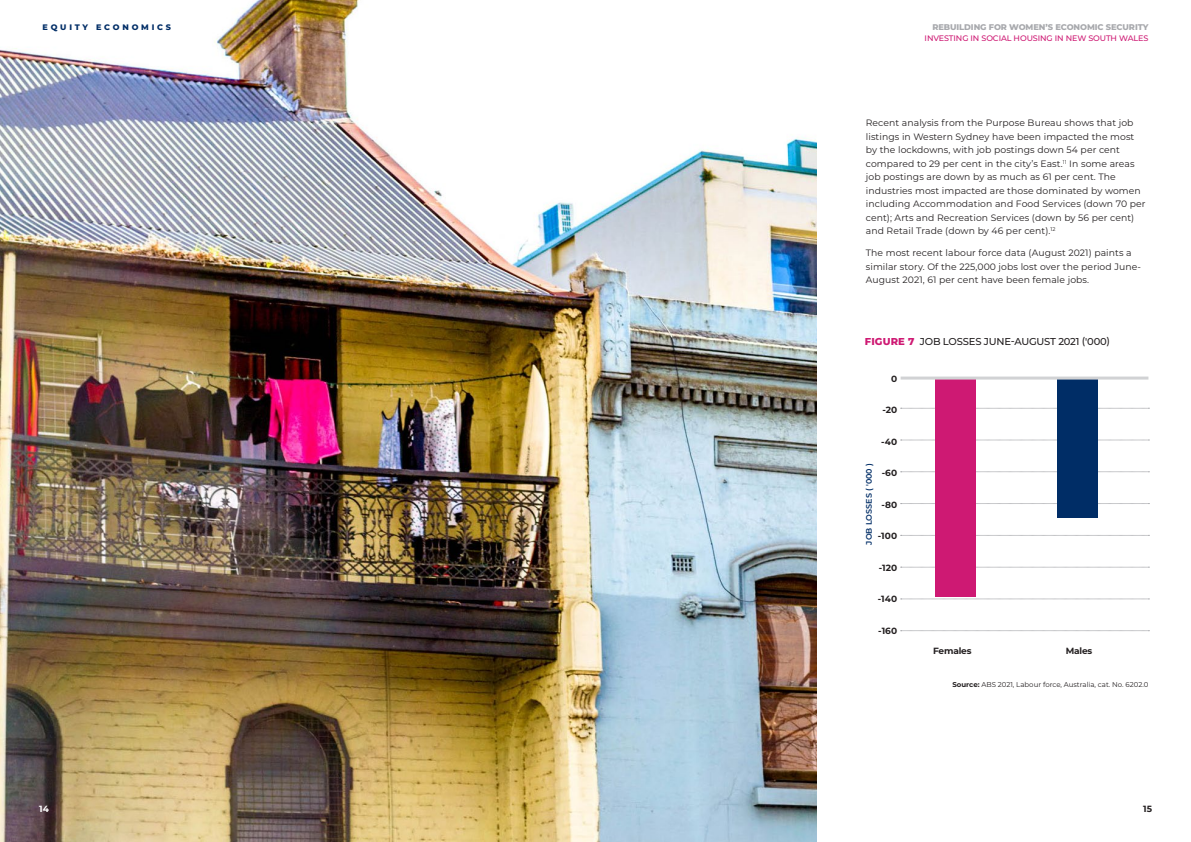
<style>
.page{position:relative;width:1191px;height:842px;background:#fff}
.page>*{position:absolute;margin:0;border:0;box-sizing:border-box;transform-origin:0 0}
.t1{font:500 10px "Montserrat";letter-spacing:-.02em;color:#231f20}
.t2{font:9.2px/13.5px "Montserrat";letter-spacing:.01em;color:#231f20}
.t3{font:700 9px "Montserrat";letter-spacing:.01em;color:#231f20}
.t4{font:700 9px "Montserrat";letter-spacing:-.02em;color:#231f20}
.t5{font:700 9px "Montserrat";color:#fff}
.t6{font:800 8.2px "Montserrat";letter-spacing:-.01em;color:#a8a9ad}
.t7{font:500 8px "Montserrat";letter-spacing:-.01em;color:#ce1973}
.t8{font:800 8px "Montserrat";letter-spacing:.35em;color:#002d66}
.t9{font:600 8px "Montserrat";color:#002d66}
.t10{font:7px "Montserrat";color:#231f20}
.s1{font-weight:800;color:#ce1973}
.s2{font-weight:700}
</style>
<div class="page">
<img style="left:0;top:0;width:816px;height:842px">
<svg style="left:900px;top:408px;width:249px;height:1px"></svg>
<svg style="left:900px;top:471px;width:249px;height:1px"></svg>
<svg style="left:900px;top:535px;width:249px;height:1px"></svg>
<svg style="left:900px;top:599px;width:249px;height:1px"></svg>
<svg style="left:900px;top:440px;width:249px;height:1px"></svg>
<svg style="left:900px;top:503px;width:249px;height:1px"></svg>
<svg style="left:900px;top:567px;width:249px;height:1px"></svg>
<svg style="left:900px;top:630px;width:249px;height:1px"></svg>
<div style="left:935px;top:379px;width:40px;height:217px;background:#ce1973"></div>
<div style="left:1057px;top:379px;width:40px;height:139px;background:#002d66"></div>
<hr style="left:900px;top:377px;width:248px;height:3px;background:#d1d2d4">
<p class="t8" style="left:43px;top:21px;width:130px">EQUITY ECONOMICS</p>
<p class="t5" style="left:39px;top:802px;width:12px">14</p>
<p class="t6" style="left:932px;top:21px;width:217px">REBUILDING FOR WOMEN’S ECONOMIC SECURITY</p>
<p class="t7" style="left:924px;top:32px;width:225px">INVESTING IN SOCIAL HOUSING IN NEW SOUTH WALES</p>
<p class="t2" style="left:866px;top:116px;width:281px">Recent analysis from the Purpose Bureau shows that job listings in Western Sydney have been impacted the most by the lockdowns, with job postings down 54 per cent compared to 29 per cent in the city’s East.<sup>11</sup> In some areas job postings are down by as much as 61 per cent. The industries most impacted are those dominated by women including Accommodation and Food Services (down 70 per cent); Arts and Recreation Services (down by 56 per cent) and Retail Trade (down by 46 per cent).<sup>12</sup></p>
<p class="t2" style="left:866px;top:246px;width:277px">The most recent labour force data (August 2021) paints a similar story. Of the 225,000 jobs lost over the period June-<br>August 2021, 61 per cent have been female jobs.</p>
<p class="t1" style="left:865px;top:335px;width:247px"><span class="s1">FIGURE 7</span> JOB LOSSES JUNE-AUGUST 2021 ('000)</p>
<p class="t3" style="left:891px;top:372px;width:8px">0</p>
<p class="t3" style="left:882px;top:404px;width:16px">-20</p>
<p class="t3" style="left:881px;top:435px;width:18px">-40</p>
<p class="t3" style="left:881px;top:467px;width:17px">-60</p>
<p class="t3" style="left:881px;top:498px;width:17px">-80</p>
<p class="t3" style="left:878px;top:530px;width:21px">-100</p>
<p class="t3" style="left:878px;top:561px;width:20px">-120</p>
<p class="t3" style="left:878px;top:593px;width:21px">-140</p>
<p class="t3" style="left:878px;top:624px;width:20px">-160</p>
<p class="t4" style="left:933px;top:644px;width:40px">Females</p>
<p class="t3" style="left:1065px;top:644px;width:28px">Males</p>
<p class="t10" style="left:952px;top:680px;width:197px"><span class="s2">Source:</span> ABS 2021, Labour force, Australia, cat. No. 6202.0</p>
<p class="t9" style="left:863px;top:544px;width:83px;rotate:-90deg">JOB LOSSES ( '000 )</p>
<p class="t3" style="left:1143px;top:802px;width:11px">15</p>
</div>
